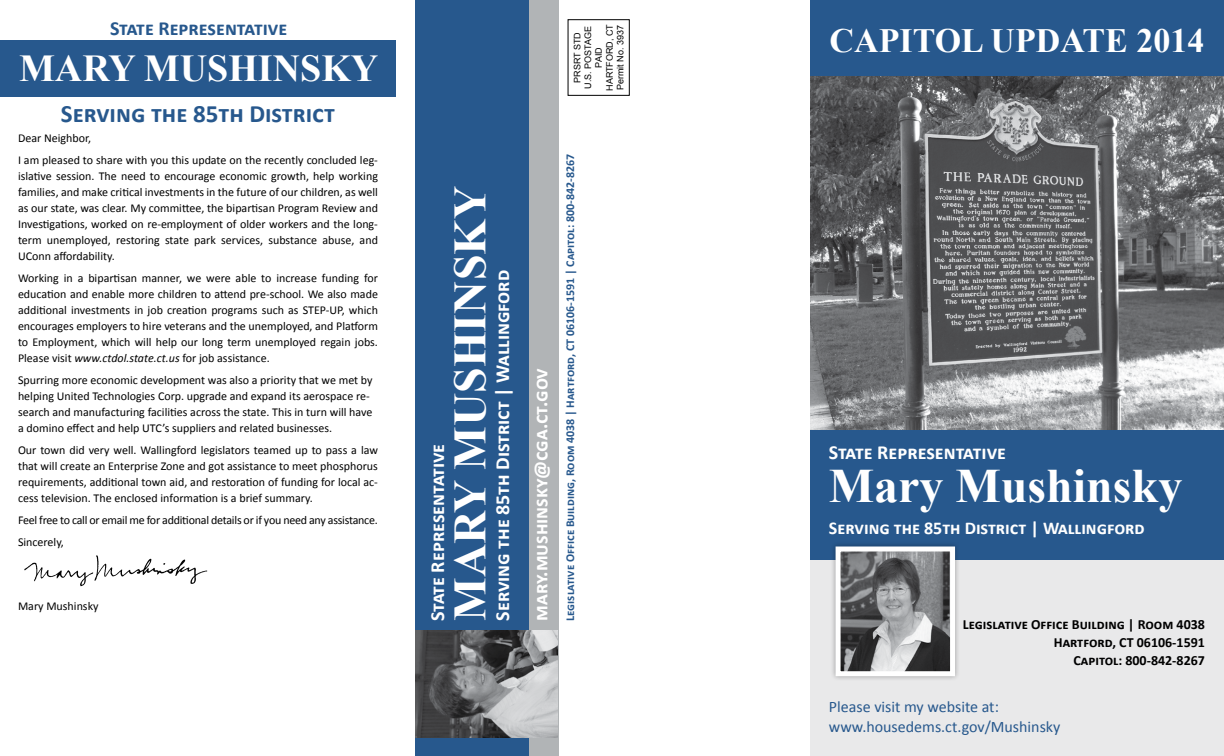
<style>
.page{position:relative;width:1224px;height:756px;background:#fff}
.page>*{position:absolute;margin:0;border:0;box-sizing:border-box;transform-origin:0 0}
.t1{font:700 48px "Times New Roman";color:#fff}
.t2{font:700 46px "Times New Roman";color:#fff}
.t3{font:700 38px "Times New Roman";color:#fff}
.t4{font:700 34px "Times New Roman";color:#fff}
.t5{font:700 25px "Calibri";color:#27588d}
.t6{font:700 20px "Calibri";color:#fff}
.t7{font:700 20px "Calibri";color:#27588d}
.t8{font:700 18px "Calibri";color:#fff}
.t9{font:16px/20px "Calibri";color:#27588d}
.t10{font:700 14px/18px "Calibri";color:#000;text-align:right}
.t11{font:12px/16px "Calibri";color:#000;text-align:justify}
.t12{font:12px/22px "Calibri";letter-spacing:-.02em;color:#000}
.t13{font:700 12px "Calibri";color:#27588d}
.t14{font:9px/10.8px "Arial";color:#000;text-align:center}
.s1{font-style:italic}
</style>
<div class="page">
<div style="left:810px;top:472px;width:414px;height:284px;background:#e9e9ea"></div>
<div style="left:810px;top:0;width:414px;height:77px;background:#27588d"></div>
<div style="left:0;top:40px;width:396px;height:56px;background:#27588d"></div>
<div style="left:810px;top:418px;width:414px;height:142px;background:#27588d"></div>
<div style="left:445px;top:0;width:114px;height:756px;background:#b1b4b6"></div>
<div style="left:415px;top:0;width:113px;height:756px;background:#27588d"></div>
<div style="left:568px;top:19px;width:62px;height:77px;border:1px solid #000"></div>
<img style="left:24px;top:555px;width:184px;height:32px">
<img style="left:416px;top:631px;width:141px;height:107px">
<img style="left:810px;top:77px;width:414px;height:353px">
<div style="left:830px;top:541px;width:130px;height:141px;background:#000;opacity:.35"></div>
<img style="left:842px;top:552px;width:107px;height:118px">
<div style="left:836px;top:546px;width:119px;height:130px;border:5px solid #fff"></div>
<h3 class="t7" style="left:110px;top:16px;width:179px">State Representative</h3>
<h3 class="t3" style="left:19px;top:42px;width:361px">MARY MUSHINSKY</h3>
<h3 class="t5" style="left:61px;top:98px;width:276px">Serving the 85th District</h3>
<p class="t11" style="left:18px;top:127px;width:361px;line-height:22px">Dear Neighbor,<br>I am pleased to share with you this update on the recently concluded leg-</p>
<p class="t11" style="left:18px;top:168px;width:361px">islative session. The need to encourage economic growth, help working families, and make critical investments in the future of our children, as well as our state, was clear. My committee, the bipartisan Program Review and Investigations, worked on re-employment of older workers and the long&shy;term unemployed, restoring state park services, substance abuse, and UConn affordability.</p>
<p class="t11" style="left:18px;top:270px;width:362px">Working in a bipartisan manner, we were able to increase funding for education and enable more children to attend pre-school. We also made additional investments in job creation programs such as STEP-UP, which encourages employers to hire veterans and the unemployed, and Platform to Employment, which will help our long term unemployed regain jobs.<br>Please visit <span class="s1">www.ctdol.state.ct.us</span> for job assistance.</p>
<p class="t11" style="left:18px;top:372px;width:356px;text-align:left">Spurring more economic development was also a priority that we met by helping United Technologies Corp. upgrade and expand its aerospace re&shy;search and manufacturing facilities across the state. This in turn will have a domino effect and help UTC’s suppliers and related businesses.</p>
<p class="t11" style="left:18px;top:442px;width:362px">Our town did very well. Wallingford legislators teamed up to pass a law that will create an Enterprise Zone and got assistance to meet phosphorus requirements, additional town aid, and restoration of funding for local ac&shy;cess television. The enclosed information is a brief summary.</p>
<p class="t12" style="left:18px;top:509px;width:361px">Feel free to call or email me for additional details or if you need any assistance.<br>Sincerely,</p>
<p class="t11" style="left:18px;top:598px;width:82px">Mary Mushinsky</p>
<p class="t14" style="left:572px;top:91px;width:68px;rotate:-90deg">PRSRT STD<br>U.S. POSTAGE<br>PAID<br>HARTFORD, CT<br>Permit No. 3937</p>
<h3 class="t6" style="left:425px;top:621px;width:179px;rotate:-90deg">State Representative</h3>
<h2 class="t2" style="left:438px;top:621px;width:436px;rotate:-90deg">MARY MUSHINSKY</h2>
<h3 class="t6" style="left:490px;top:621px;width:353px;rotate:-90deg">Serving the 85th District | Wallingford</h3>
<h3 class="t6" style="left:528px;top:621px;width:254px;rotate:-90deg">mary.mushinsky@cga.ct.gov</h3>
<p class="t13" style="left:562px;top:621px;width:468px;rotate:-90deg">Legislative Office Building, Room 4038 | Hartford, CT 06106-1591 | Capitol: 800-842-8267</p>
<h3 class="t4" style="left:830px;top:18px;width:376px">CAPITOL UPDATE 2014</h3>
<h3 class="t6" style="left:829px;top:440px;width:179px">State Representative</h3>
<h1 class="t1" style="left:829px;top:453px;width:355px">Mary Mushinsky</h1>
<h3 class="t8" style="left:829px;top:517px;width:317px">Serving the 85th District | Wallingford</h3>
<p class="t10" style="left:963px;top:615px;width:244px">Legislative Office Building | Room 4038<br>Hartford, CT 06106-1591<br>Capitol: 800-842-8267</p>
<h3 class="t9" style="left:829px;top:696px;width:233px">Please visit my website at: www.housedems.ct.gov/Mushinsky</h3>
</div>
